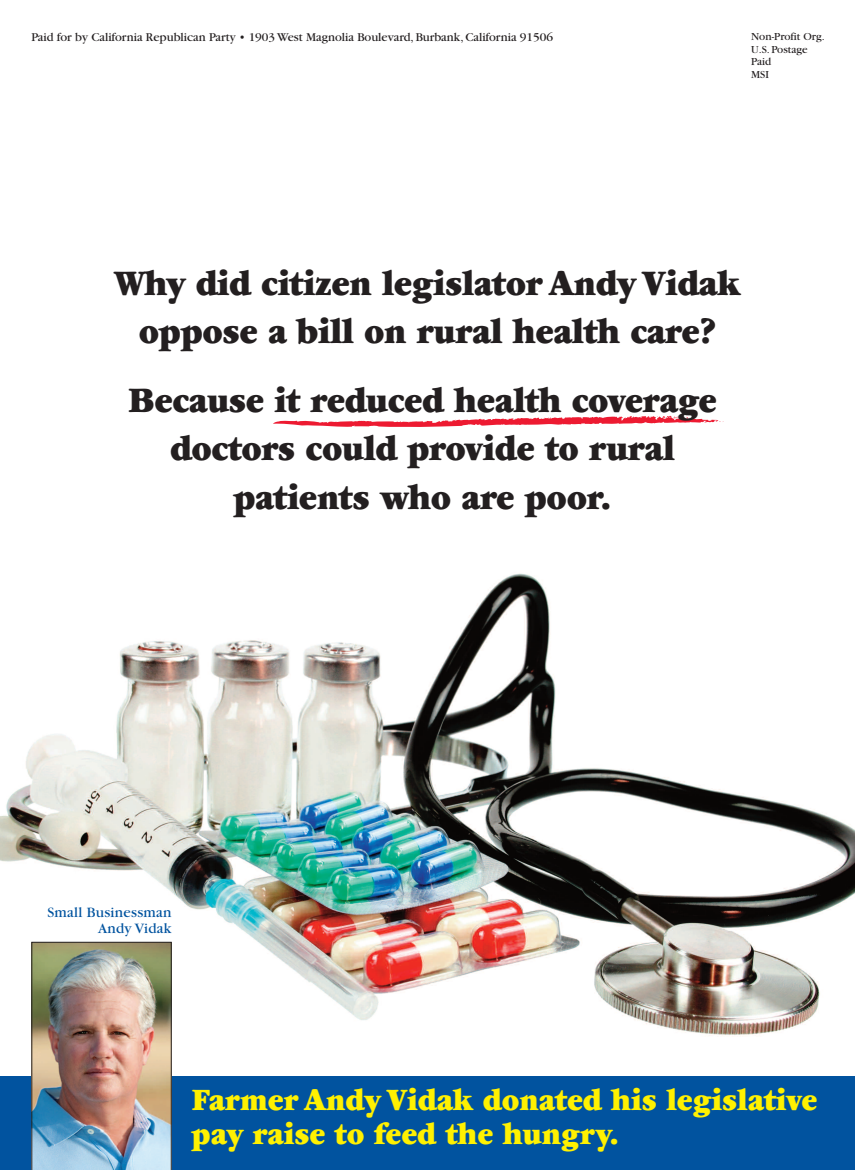
<style>
.page{position:relative;width:855px;height:1170px;background:#fff}
.page>*{position:absolute;margin:0;border:0;box-sizing:border-box;transform-origin:0 0}
.t1{font:900 37.5px/48.8px "Garamond";letter-spacing:-.01em;color:#231f20;text-align:center;scale:.9 1}
.t2{font:900 32.5px/33.8px "Garamond";color:#fff101;scale:.9 1}
.t3{font:15px/16.2px "Garamond";letter-spacing:.02em;color:#01539f;text-align:right}
.t4{font:12.5px "Garamond";color:#231f20}
.t5{font:11.25px/12.5px "Garamond";color:#231f20}
</style>
<div class="page">
<img style="left:0;top:415px;width:855px;height:661px">
<svg style="left:273px;top:416px;width:451px;height:11px"></svg>
<div style="left:0;top:1076px;width:855px;height:94px;background:#01539f"></div>
<img style="left:32px;top:942px;width:140px;height:228px">
<p class="t4" style="left:32px;top:33px;width:523px">Paid for by California Republican Party • 1903 West Magnolia Boulevard,Burbank,California 91506</p>
<p class="t5" style="left:751px;top:32px;width:75px">Non-Profit Org.<br>U.S. Postage<br>Paid<br>MSI</p>
<p class="t1" style="left:114px;top:263px;width:698px;line-height:47.5px">Why did citizen legislator Andy Vidak oppose a bill on rural health care?</p>
<p class="t1" style="left:128px;top:379px;width:656px">Because it reduced health coverage doctors could provide to rural patients who are poor.</p>
<p class="t3" style="left:47px;top:905px;width:126px">Small Businessman<br>Andy Vidak</p>
<p class="t2" style="left:192px;top:1086px;width:697px">Farmer Andy Vidak donated his legislative pay raise to feed the hungry.</p>
</div>
